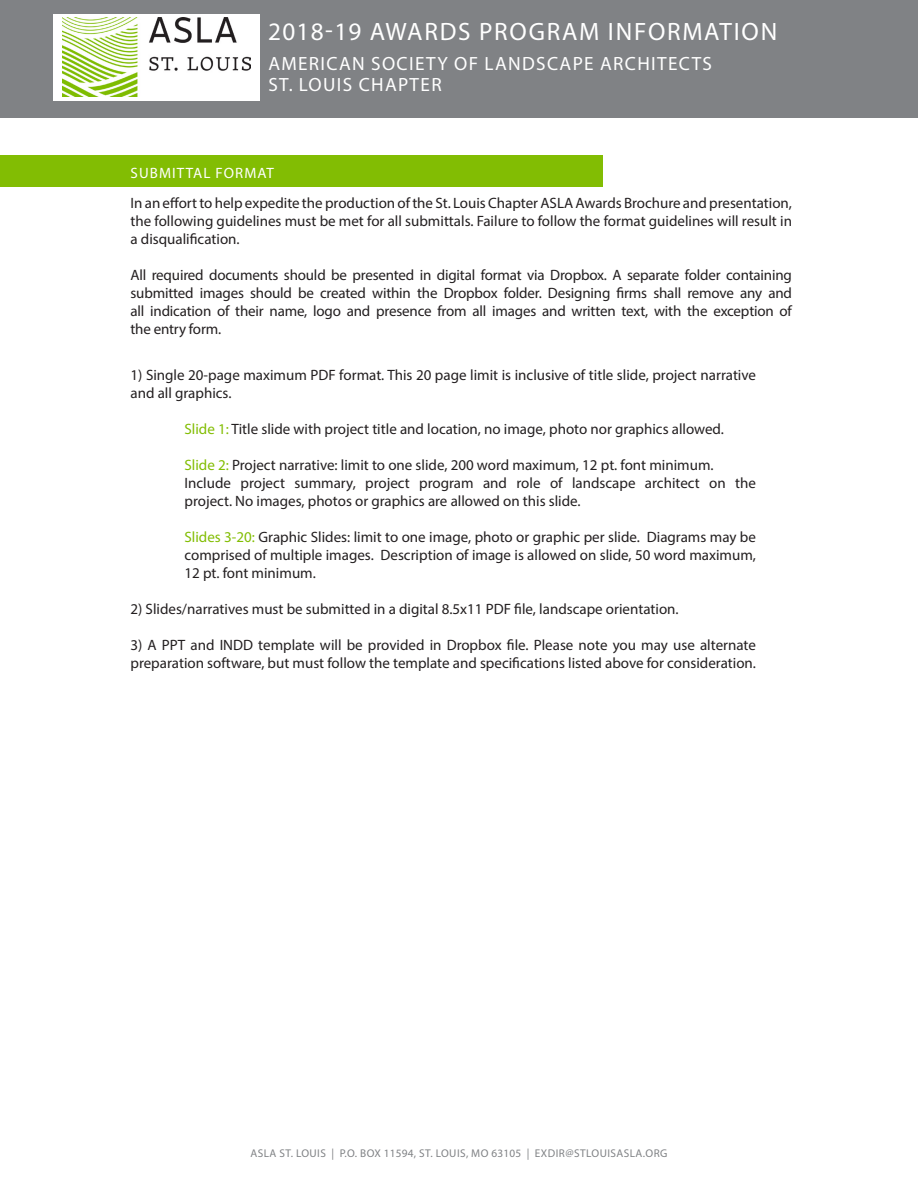
<style>
.page{position:relative;width:918px;height:1188px;background:#fff}
.page>*{position:absolute;margin:0;border:0;box-sizing:border-box;transform-origin:0 0}
.t1{font:25.2px "Myriad Pro";letter-spacing:.07em;color:#fff}
.t2{font:19.2px "Myriad Pro";letter-spacing:.07em;color:#fff}
.t3{font:15px/18px "Myriad Pro";color:#231f20;text-align:justify}
.t4{font:15px "Myriad Pro";letter-spacing:.07em;color:#fff}
.t5{font:11.25px "Myriad Pro";letter-spacing:.04em;color:#808285}
.s1{color:#82bd03}
</style>
<div class="page">
<div style="left:0;top:155px;width:602px;height:32px;background:#82bd03"></div>
<div style="left:0;top:0;width:918px;height:117px;background:#808285"></div>
<div style="left:53px;top:14px;width:207px;height:86px;background:#fff"></div>
<img style="left:63px;top:18px;width:188px;height:79px">
<p class="t1" style="left:268px;top:16px;width:511px">2018-19 AWARDS PROGRAM INFORMATION</p>
<p class="t2" style="left:268px;top:51px;width:445px">AMERICAN SOCIETY OF LANDSCAPE ARCHITECTS</p>
<p class="t2" style="left:268px;top:72px;width:175px">ST. LOUIS CHAPTER</p>
<p class="t4" style="left:131px;top:163px;width:145px">SUBMITTAL FORMAT</p>
<p class="t3" style="left:130px;top:194px;width:663px">In an effort to help expedite the production of the St. Louis Chapter ASLA Awards Brochure and presentation, the following guidelines must be met for all submittals. Failure to follow the format guidelines will result in a disqualification.</p>
<p class="t3" style="left:130px;top:266px;width:663px">All required documents should be presented in digital format via Dropbox. A separate folder containing submitted images should be created within the Dropbox folder. Designing firms shall remove any and all indication of their name, logo and presence from all images and written text, with the exception of the entry form.</p>
<p class="t3" style="left:130px;top:366px;width:627px">1) Single 20-page maximum PDF format. This 20 page limit is inclusive of title slide, project narrative and all graphics.</p>
<p class="t3" style="left:184px;top:420px;width:541px"><span class="s1">Slide 1:</span> Title slide with project title and location, no image, photo nor graphics allowed.</p>
<p class="t3" style="left:184px;top:456px;width:531px"><span class="s1">Slide 2:</span> Project narrative: limit to one slide, 200 word maximum, 12 pt. font minimum.</p>
<p class="t3" style="left:184px;top:474px;width:573px">Include project summary, project program and role of landscape architect on the project. No images, photos or graphics are allowed on this slide.</p>
<p class="t3" style="left:184px;top:528px;width:573px"><span class="s1">Slides 3-20:</span> Graphic Slides: limit to one image, photo or graphic per slide. Diagrams may be comprised of multiple images. Description of image is allowed on slide, 50 word maximum, 12 pt. font minimum.</p>
<p class="t3" style="left:130px;top:600px;width:550px">2) Slides/narratives must be submitted in a digital 8.5x11 PDF file, landscape orientation.</p>
<p class="t3" style="left:130px;top:636px;width:627px">3) A PPT and INDD template will be provided in Dropbox file. Please note you may use alternate preparation software, but must follow the template and specifications listed above for consideration.</p>
<p class="t5" style="left:250px;top:1146px;width:419px">ASLA ST. LOUIS | P.O. BOX 11594, ST. LOUIS, MO 63105 | EXDIR@STLOUISASLA.ORG</p>
</div>
